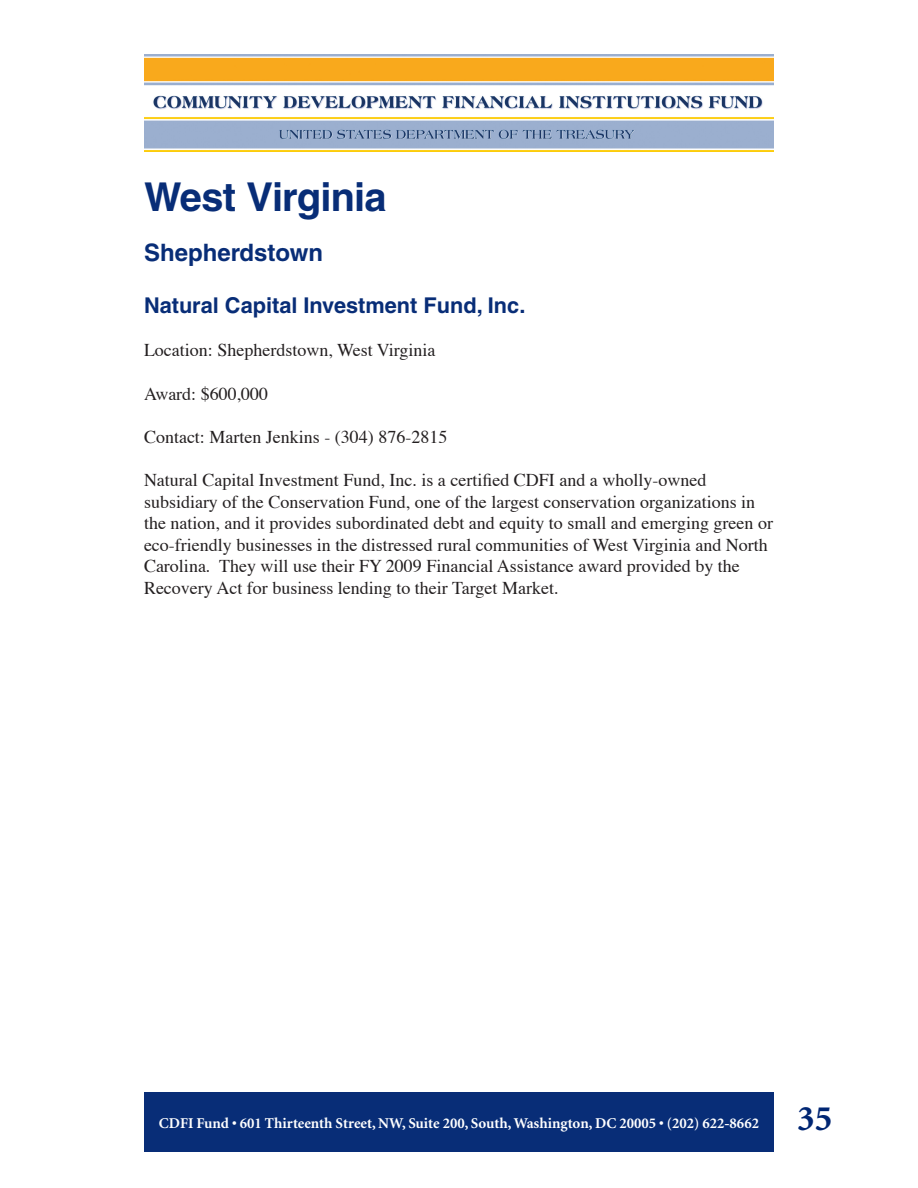
<style>
.page{position:relative;width:918px;height:1188px;background:#fff}
.page>*{position:absolute;margin:0;border:0;box-sizing:border-box;transform-origin:0 0}
.STATE2{font:700 39.75px "Helvetica";letter-spacing:-.02em;color:#082d77}
.t1{font:700 36px "Minion";color:#002673}
.t2{font:700 24px "Helvetica";color:#082d77}
.COMPANY{font:700 21.75px "Helvetica";color:#082d77}
.t3{font:18px/21.6px "Times";color:#231f20}
.t4{font:700 15px "Minion";color:#fff}
</style>
<div class="page">
<img style="left:144px;top:54px;width:630px;height:97px">
<div style="left:144px;top:1092px;width:630px;height:60px;background:#082d77"></div>
<p class="STATE2" style="left:144px;top:172px;width:244px">West Virginia</p>
<p class="t2" style="left:144px;top:238px;width:181px">Shepherdstown</p>
<p class="COMPANY" style="left:144px;top:292px;width:383px">Natural Capital Investment Fund, Inc.</p>
<p class="t3" style="left:144px;top:338px;width:293px">Location: Shepherdstown, West Virginia</p>
<p class="t3" style="left:144px;top:381px;width:126px">Award: $600,000</p>
<p class="t3" style="left:144px;top:425px;width:305px">Contact: Marten Jenkins - (304) 876-2815</p>
<p class="t3" style="left:144px;top:468px;width:631px">Natural Capital Investment Fund, Inc. is a certified CDFI and a wholly-owned subsidiary of the Conservation Fund, one of the largest conservation organizations in the nation, and it provides subordinated debt and equity to small and emerging green or eco-friendly businesses in the distressed rural communities of West Virginia and North Carolina. They will use their FY 2009 Financial Assistance award provided by the Recovery Act for business lending to their Target Market.</p>
<p class="t4" style="left:159px;top:1115px;width:602px">CDFI Fund • 601 Thirteenth Street, NW, Suite 200, South, Washington, DC 20005 • (202) 622-8662</p>
<h2 class="t1" style="left:797px;top:1101px;width:37px">35</h2>
</div>
